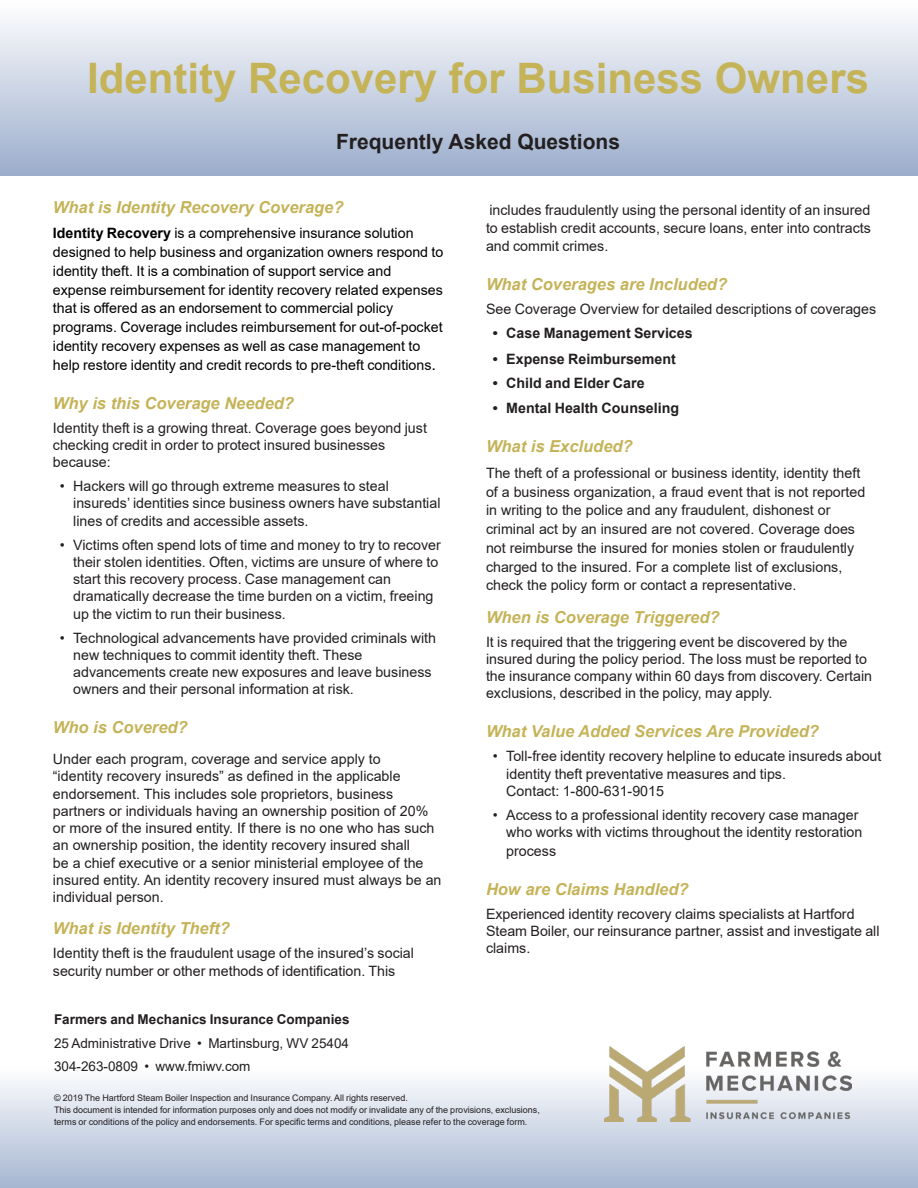
<style>
.page{position:relative;width:918px;height:1188px;background:#fff}
.page>*{position:absolute;margin:0;border:0;box-sizing:border-box;transform-origin:0 0}
.t1{font:700 42px "Arial";color:#c5b358}
.t2{font:700 21px "Arial";color:#231f20}
.t3{font:italic 700 16.5px "Arial";color:#c5b358}
.t4{font:14.25px/17.2px "Arial";color:#231f20}
.t5{font:14.25px/18.8px "Arial";color:#000}
.t6{font:700 14.25px "Arial";color:#231f20}
.t7{font:13.5px/23.2px "Arial";color:#231f20}
.t8{font:700 13.5px "Arial";color:#231f20}
.t9{font:9px/12px "Arial";color:#231f20}
.s1{font-weight:700}
.s2{font-size:16.5px}
</style>
<div class="page">
<div style="left:0;top:0;width:918px;height:176px;background:linear-gradient(to bottom,#fff,#9cadcc)"></div>
<svg style="left:0;top:1081px;width:918px;height:107px;background:#c9d3e3"></svg>
<img style="left:604px;top:1046px;width:248px;height:75px">
<h1 class="t1" style="left:87px;top:49px;width:783px">Identity Recovery for Business Owners</h1>
<h2 class="t2" style="left:336px;top:127px;width:285px">Frequently Asked Questions</h2>
<p class="t3" style="left:53px;top:196px;width:292px">What is Identity Recovery Coverage?</p>
<p class="t5" style="left:53px;top:224px;width:392px"><span class="s1">Identity Recovery</span> is a comprehensive insurance solution designed to help business and organization owners respond to identity theft. It is a combination of support service and expense reimbursement for identity recovery related expenses that is offered as an endorsement to commercial policy programs. Coverage includes reimbursement for out-of-pocket identity recovery expenses as well as case management to help restore identity and credit records to pre-theft conditions<span class="s2">.</span></p>
<p class="t3" style="left:53px;top:392px;width:243px">Why is this Coverage Needed?</p>
<p class="t4" style="left:53px;top:419px;width:376px">Identity theft is a growing threat. Coverage goes beyond just checking credit in order to protect insured businesses because:</p>
<p class="t4" style="left:73px;top:477px;width:369px;text-indent:-14px">• Hackers will go through extreme measures to steal insureds’ identities since business owners have substantial lines of credits and accessible assets.</p>
<p class="t4" style="left:73px;top:536px;width:369px;text-indent:-14px">• Victims often spend lots of time and money to try to recover their stolen identities. Often, victims are unsure of where to start this recovery process. Case management can dramatically decrease the time burden on a victim, freeing up the victim to run their business.</p>
<p class="t4" style="left:73px;top:629px;width:364px;text-indent:-14px">• Technological advancements have provided criminals with new techniques to commit identity theft. These advancements create new exposures and leave business owners and their personal information at risk.</p>
<p class="t3" style="left:53px;top:717px;width:136px">Who is Covered?</p>
<p class="t4" style="left:53px;top:750px;width:390px">Under each program, coverage and service apply to<br>“identity recovery insureds” as defined in the applicable endorsement. This includes sole proprietors, business partners or individuals having an ownership position of 20% or more of the insured entity. If there is no one who has such an ownership position, the identity recovery insured shall<br>be a chief executive or a senior ministerial employee of the insured entity. An identity recovery insured must always be an individual person.</p>
<p class="t3" style="left:53px;top:918px;width:178px">What is Identity Theft?</p>
<p class="t4" style="left:53px;top:945px;width:363px">Identity theft is the fraudulent usage of the insured’s social security number or other methods of identification. This</p>
<p class="t4" style="left:486px;top:202px;width:386px">includes fraudulently using the personal identity of an insured to establish credit accounts, secure loans, enter into contracts</p>
<p class="t4" style="left:486px;top:238px;width:124px">and commit crimes.</p>
<p class="t3" style="left:486px;top:274px;width:243px">What Coverages are Included?</p>
<p class="t4" style="left:486px;top:301px;width:392px">See Coverage Overview for detailed descriptions of coverages</p>
<p class="t6" style="left:493px;top:323px;width:202px">• Case Management Services</p>
<p class="t6" style="left:493px;top:349px;width:185px">• Expense Reimbursement</p>
<p class="t6" style="left:493px;top:373px;width:153px">• Child and Elder Care</p>
<p class="t6" style="left:493px;top:398px;width:188px">• Mental Health Counseling</p>
<p class="t3" style="left:486px;top:436px;width:148px">What is Excluded?</p>
<p class="t4" style="left:486px;top:463px;width:381px;line-height:18.8px">The theft of a professional or business identity, identity theft of a business organization, a fraud event that is not reported in writing to the police and any fraudulent, dishonest or criminal act by an insured are not covered. Coverage does not reimburse the insured for monies stolen or fraudulently charged to the insured. For a complete list of exclusions, check the policy form or contact a representative.</p>
<p class="t3" style="left:486px;top:606px;width:235px">When is Coverage Triggered?</p>
<p class="t4" style="left:486px;top:633px;width:388px">It is required that the triggering event be discovered by the insured during the policy period. The loss must be reported to the insurance company within 60 days from discovery. Certain exclusions, described in the policy, may apply.</p>
<p class="t3" style="left:486px;top:721px;width:334px">What Value Added Services Are Provided?</p>
<p class="t4" style="left:506px;top:748px;width:377px;text-indent:-14px">• Toll-free identity recovery helpline to educate insureds about identity theft preventative measures and tips.<br>Contact: 1-800-631-9015</p>
<p class="t4" style="left:493px;top:806px;width:371px;text-align:right">• Access to a professional identity recovery case manager who works with victims throughout the identity restoration</p>
<p class="t4" style="left:506px;top:842px;width:51px">process</p>
<p class="t3" style="left:486px;top:878px;width:204px">How are Claims Handled?</p>
<p class="t4" style="left:486px;top:905px;width:395px">Experienced identity recovery claims specialists at Hartford<br>Steam Boiler, our reinsurance partner, assist and investigate all claims.</p>
<p class="t8" style="left:54px;top:1010px;width:297px">Farmers and Mechanics Insurance Companies</p>
<p class="t7" style="left:54px;top:1031px;width:297px">25 Administrative Drive • Martinsburg, WV 25404<br>304-263-0809 • www.fmiwv.com</p>
<p class="t9" style="left:54px;top:1092px;width:487px">© 2019 The Hartford Steam Boiler Inspection and Insurance Company. All rights reserved.<br>This document is intended for information purposes only and does not modify or invalidate any of the provisions, exclusions, terms or conditions of the policy and endorsements. For specific terms and conditions, please refer to the coverage form.</p>
</div>
